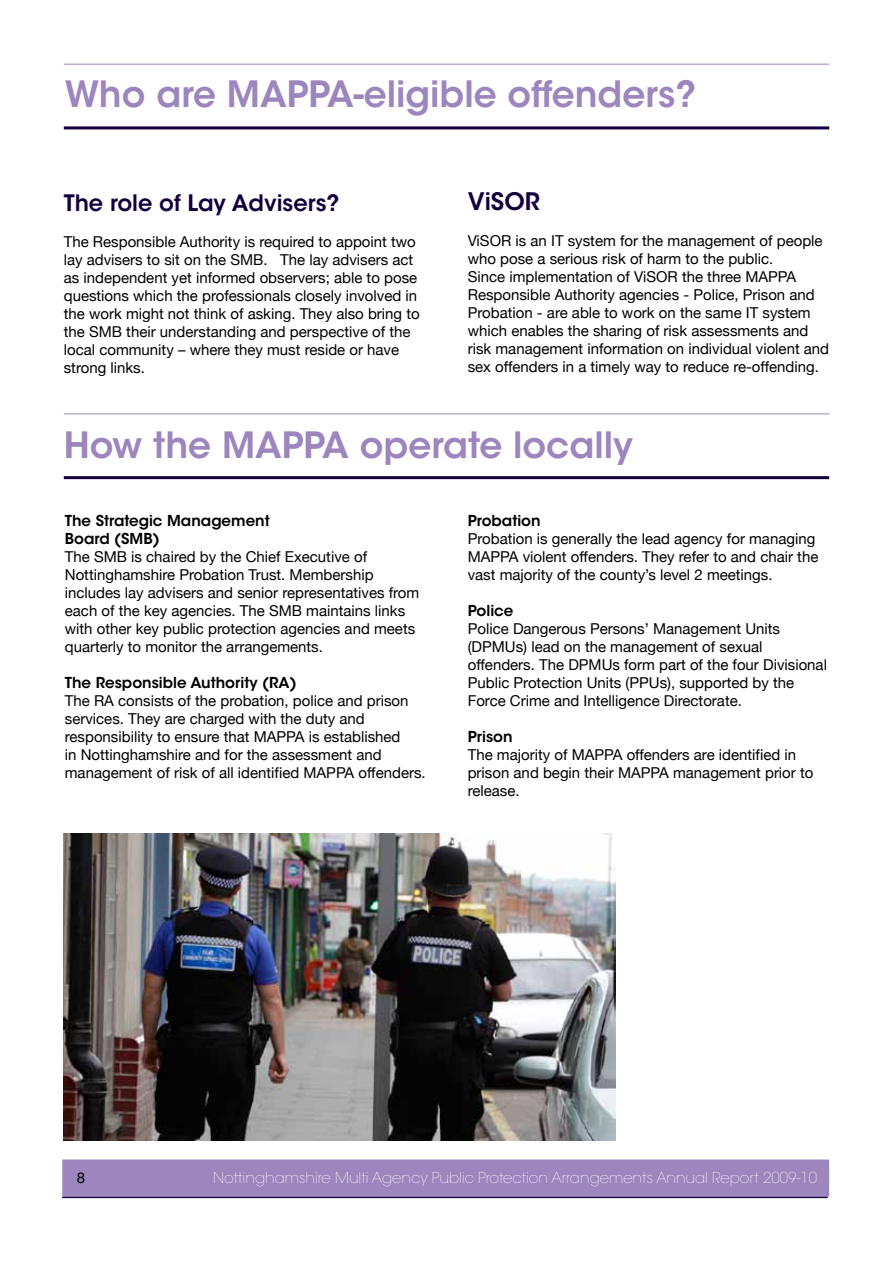
<style>
.page{position:relative;width:893px;height:1263px;background:#fff}
.page>*{position:absolute;margin:0;border:0;box-sizing:border-box;transform-origin:0 0}
.t1{font:600 36px "ITC Avant Garde Std";color:#9d85be}
.t2{font:600 24px "ITC Avant Garde Std";color:#13003c}
.t3{font:600 22.5px "ITC Avant Garde Std";color:#13003c}
.t4{font:15px/18px "Helvetica Neue";color:#000}
.t5{font:600 15px/18px "ITC Avant Garde Std";color:#000}
.t6{font:200 15px "ITC Avant Garde Std";color:#fff}
</style>
<div class="page">
<img style="left:64px;top:833px;width:552px;height:308px">
<hr style="left:64px;top:64px;width:765px;height:1px;background:#9d85be">
<hr style="left:64px;top:126px;width:765px;height:3px;background:#13003c">
<hr style="left:64px;top:413px;width:765px;height:1px;background:#9d85be">
<hr style="left:64px;top:476px;width:765px;height:3px;background:#13003c">
<div style="left:62px;top:1159px;width:767px;height:37px;background:#9d85be;border:2px solid #9d85be"></div>
<hr style="left:62px;top:1196px;width:766px;height:2px;background:#13003c">
<h1 class="t1" style="left:65px;top:71px;width:633px">Who are MAPPA-eligible offenders?</h1>
<h3 class="t3" style="left:64px;top:189px;width:277px">The role of Lay Advisers?</h3>
<p class="t4" style="left:64px;top:233px;width:357px">The Responsible Authority is required to appoint two lay advisers to sit on the SMB. The lay advisers act as independent yet informed observers; able to pose questions which the professionals closely involved in the work might not think of asking. They also bring to the SMB their understanding and perspective of the local community – where they must reside or have strong links.</p>
<h2 class="t2" style="left:468px;top:186px;width:74px">ViSOR</h2>
<p class="t4" style="left:468px;top:232px;width:363px">ViSOR is an IT system for the management of people who pose a serious risk of harm to the public.<br>Since implementation of ViSOR the three MAPPA Responsible Authority agencies - Police, Prison and Probation - are able to work on the same IT system which enables the sharing of risk assessments and risk management information on individual violent and sex offenders in a timely way to reduce re-offending.</p>
<h1 class="t1" style="left:64px;top:422px;width:571px">How the MAPPA operate locally</h1>
<p class="t5" style="left:65px;top:511px;width:206px">The Strategic Management<br>Board (SMB)</p>
<p class="t4" style="left:65px;top:547px;width:356px">The SMB is chaired by the Chief Executive of Nottinghamshire Probation Trust. Membership includes lay advisers and senior representatives from each of the key agencies. The SMB maintains links with other key public protection agencies and meets quarterly to monitor the arrangements.</p>
<p class="t5" style="left:65px;top:673px;width:233px">The Responsible Authority (RA)</p>
<p class="t4" style="left:65px;top:691px;width:362px">The RA consists of the probation, police and prison services. They are charged with the duty and responsibility to ensure that MAPPA is established<br>in Nottinghamshire and for the assessment and management of risk of all identified MAPPA offenders.</p>
<p class="t5" style="left:468px;top:511px;width:74px">Probation</p>
<p class="t4" style="left:468px;top:529px;width:352px">Probation is generally the lead agency for managing<br>MAPPA violent offenders. They refer to and chair the vast majority of the county’s level 2 meetings.</p>
<p class="t5" style="left:468px;top:601px;width:47px">Police</p>
<p class="t4" style="left:468px;top:619px;width:361px">Police Dangerous Persons’ Management Units (DPMUs) lead on the management of sexual offenders. The DPMUs form part of the four Divisional Public Protection Units (PPUs), supported by the Force Crime and Intelligence Directorate.</p>
<p class="t5" style="left:468px;top:727px;width:46px">Prison</p>
<p class="t4" style="left:468px;top:745px;width:347px">The majority of MAPPA offenders are identified in prison and begin their MAPPA management prior to release.</p>
<p class="t4" style="left:77px;top:1168px;width:10px">8</p>
<p class="t6" style="left:213px;top:1169px;width:605px">Nottinghamshire Multi Agency Public Protection Arrangements Annual Report 2009-10</p>
</div>
